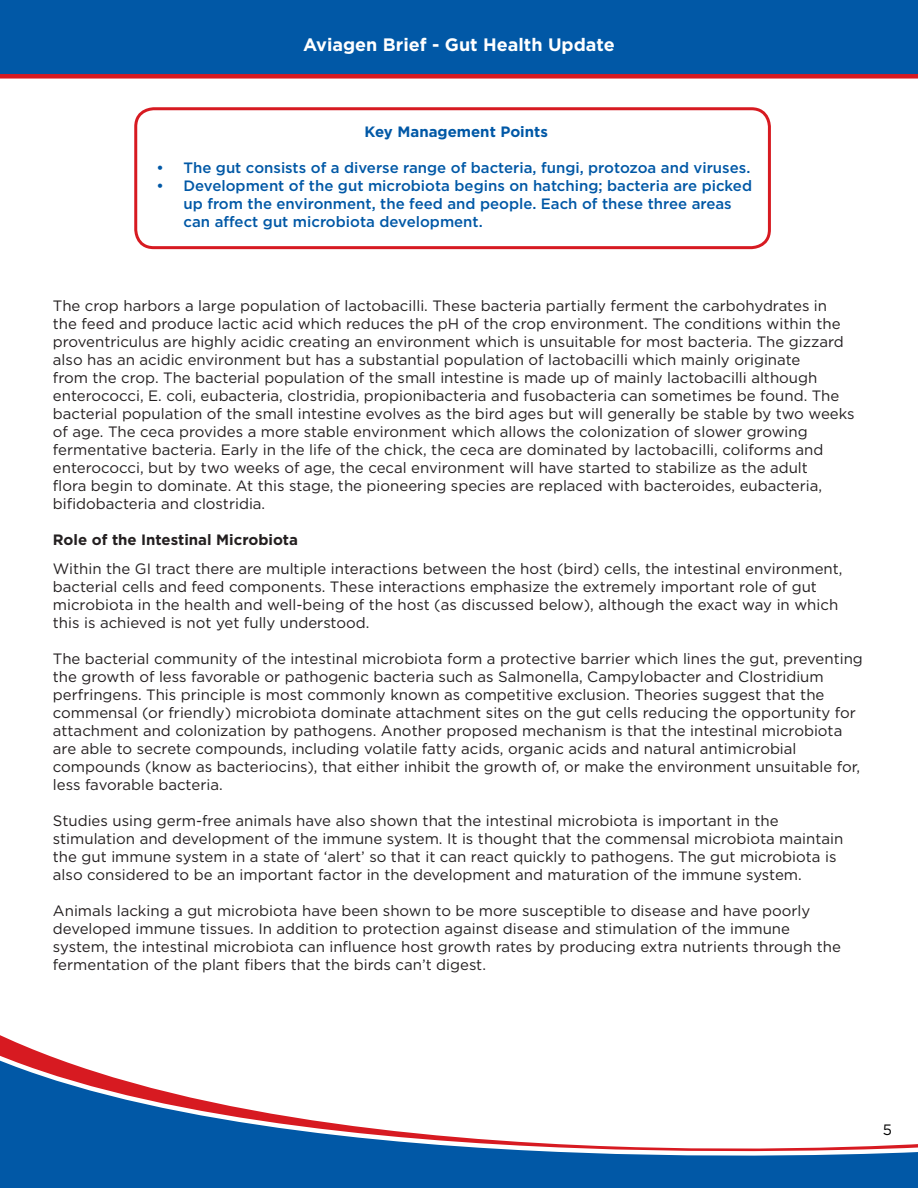
<style>
.page{position:relative;width:918px;height:1188px;background:#fff}
.page>*{position:absolute;margin:0;border:0;box-sizing:border-box;transform-origin:0 0}
.t1{font:700 18px "Gotham";color:#fff}
.t2{font:15px/18px "Gotham";color:#231f20}
.t3{font:500 15px/18px "Gotham";color:#0158a6}
.t4{font:700 15px "Gotham";color:#231f20}
.t5{font:700 15px "Gotham";color:#0158a6}
.t6{font:15px "Gotham";color:#000}
</style>
<div class="page">
<svg style="left:0;top:1041px;width:918px;height:147px"></svg>
<div style="left:0;top:0;width:918px;height:79px;background:#0158a6"></div>
<div style="left:134px;top:107px;width:637px;height:142px;border:3px solid #d71a21;border-radius:18px"></div>
<p class="t1" style="left:303px;top:33px;width:313px">Aviagen Brief - Gut Health Update</p>
<p class="t5" style="left:365px;top:122px;width:185px">Key Management Points</p>
<p class="t3" style="left:157px;top:159px;width:595px">• The gut consists of a diverse range of bacteria, fungi, protozoa and viruses.</p>
<p class="t3" style="left:184px;top:177px;width:570px;text-indent:-27px">• Development of the gut microbiota begins on hatching; bacteria are picked up from the environment, the feed and people. Each of these three areas can affect gut microbiota development.</p>
<p class="t2" style="left:53px;top:297px;width:803px">The crop harbors a large population of lactobacilli. These bacteria partially ferment the carbohydrates in the feed and produce lactic acid which reduces the pH of the crop environment. The conditions within the proventriculus are highly acidic creating an environment which is unsuitable for most bacteria. The gizzard also has an acidic environment but has a substantial population of lactobacilli which mainly originate<br>from the crop. The bacterial population of the small intestine is made up of mainly lactobacilli although enterococci, E. coli, eubacteria, clostridia, propionibacteria and fusobacteria can sometimes be found. The bacterial population of the small intestine evolves as the bird ages but will generally be stable by two weeks of age. The ceca provides a more stable environment which allows the colonization of slower growing fermentative bacteria. Early in the life of the chick, the ceca are dominated by lactobacilli, coliforms and enterococci, but by two weeks of age, the cecal environment will have started to stabilize as the adult<br>flora begin to dominate. At this stage, the pioneering species are replaced with bacteroides, eubacteria, bifidobacteria and clostridia.</p>
<p class="t4" style="left:53px;top:530px;width:247px">Role of the Intestinal Microbiota</p>
<p class="t2" style="left:53px;top:559px;width:791px">Within the GI tract there are multiple interactions between the host (bird) cells, the intestinal environment, bacterial cells and feed components. These interactions emphasize the extremely important role of gut microbiota in the health and well-being of the host (as discussed below), although the exact way in which this is achieved is not yet fully understood.</p>
<p class="t2" style="left:53px;top:649px;width:812px">The bacterial community of the intestinal microbiota form a protective barrier which lines the gut, preventing the growth of less favorable or pathogenic bacteria such as Salmonella, Campylobacter and Clostridium perfringens. This principle is most commonly known as competitive exclusion. Theories suggest that the commensal (or friendly) microbiota dominate attachment sites on the gut cells reducing the opportunity for attachment and colonization by pathogens. Another proposed mechanism is that the intestinal microbiota are able to secrete compounds, including volatile fatty acids, organic acids and natural antimicrobial compounds (know as bacteriocins), that either inhibit the growth of, or make the environment unsuitable for, less favorable bacteria.</p>
<p class="t2" style="left:53px;top:811px;width:792px">Studies using germ-free animals have also shown that the intestinal microbiota is important in the stimulation and development of the immune system. It is thought that the commensal microbiota maintain the gut immune system in a state of ‘alert’ so that it can react quickly to pathogens. The gut microbiota is also considered to be an important factor in the development and maturation of the immune system.</p>
<p class="t2" style="left:53px;top:901px;width:790px">Animals lacking a gut microbiota have been shown to be more susceptible to disease and have poorly developed immune tissues. In addition to protection against disease and stimulation of the immune system, the intestinal microbiota can influence host growth rates by producing extra nutrients through the fermentation of the plant fibers that the birds can’t digest.</p>
<p class="t6" style="left:883px;top:1120px;width:11px">5</p>
</div>
